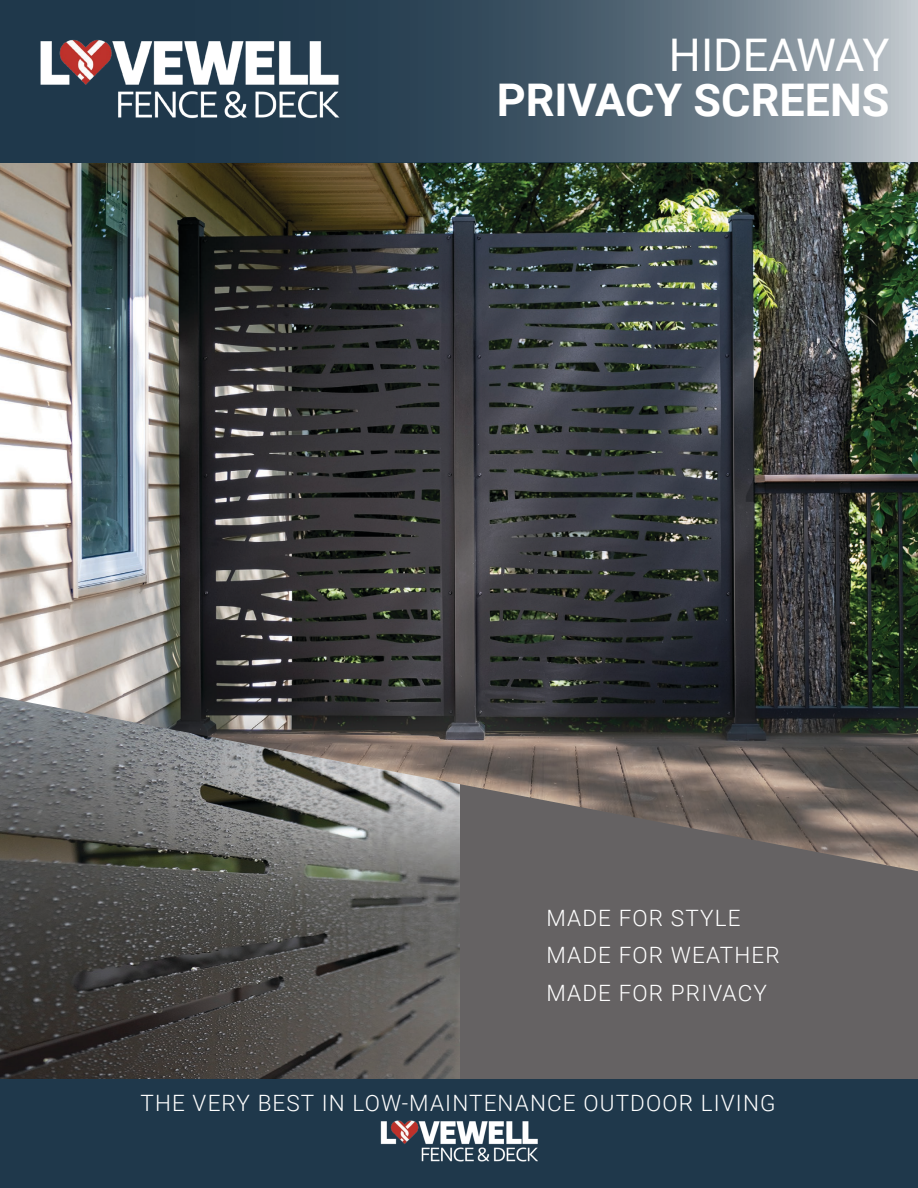
<style>
.page{position:relative;width:918px;height:1188px;background:#fff}
.page>*{position:absolute;margin:0;border:0;box-sizing:border-box;transform-origin:0 0}
.t1{font:700 45px "Roboto";color:#fff}
.t2{font:45px "Roboto";color:#fff}
.t3{font:300 22.5px "Roboto";letter-spacing:.05em;color:#fff}
</style>
<div class="page">
<div style="left:451px;top:758px;width:467px;height:337px;background:#656263"></div>
<img style="left:0;top:871px;width:459px;height:208px">
<img style="left:0;top:163px;width:918px;height:708px">
<div style="left:0;top:1079px;width:918px;height:109px;background:#1f384b"></div>
<svg style="left:0;top:0;width:918px;height:163px;background:#4e6170"></svg>
<img style="left:38px;top:39px;width:302px;height:81px">
<img style="left:380px;top:1120px;width:158px;height:41px">
<p class="t2" style="left:669px;top:24px;width:222px">HIDEAWAY</p>
<p class="t1" style="left:497px;top:69px;width:394px">PRIVACY SCREENS</p>
<p class="t3" style="left:546px;top:902px;width:196px">MADE FOR STYLE</p>
<p class="t3" style="left:546px;top:939px;width:235px">MADE FOR WEATHER</p>
<p class="t3" style="left:546px;top:977px;width:222px">MADE FOR PRIVACY</p>
<p class="t3" style="left:141px;top:1087px;width:637px">THE VERY BEST IN LOW-MAINTENANCE OUTDOOR LIVING</p>
</div>
